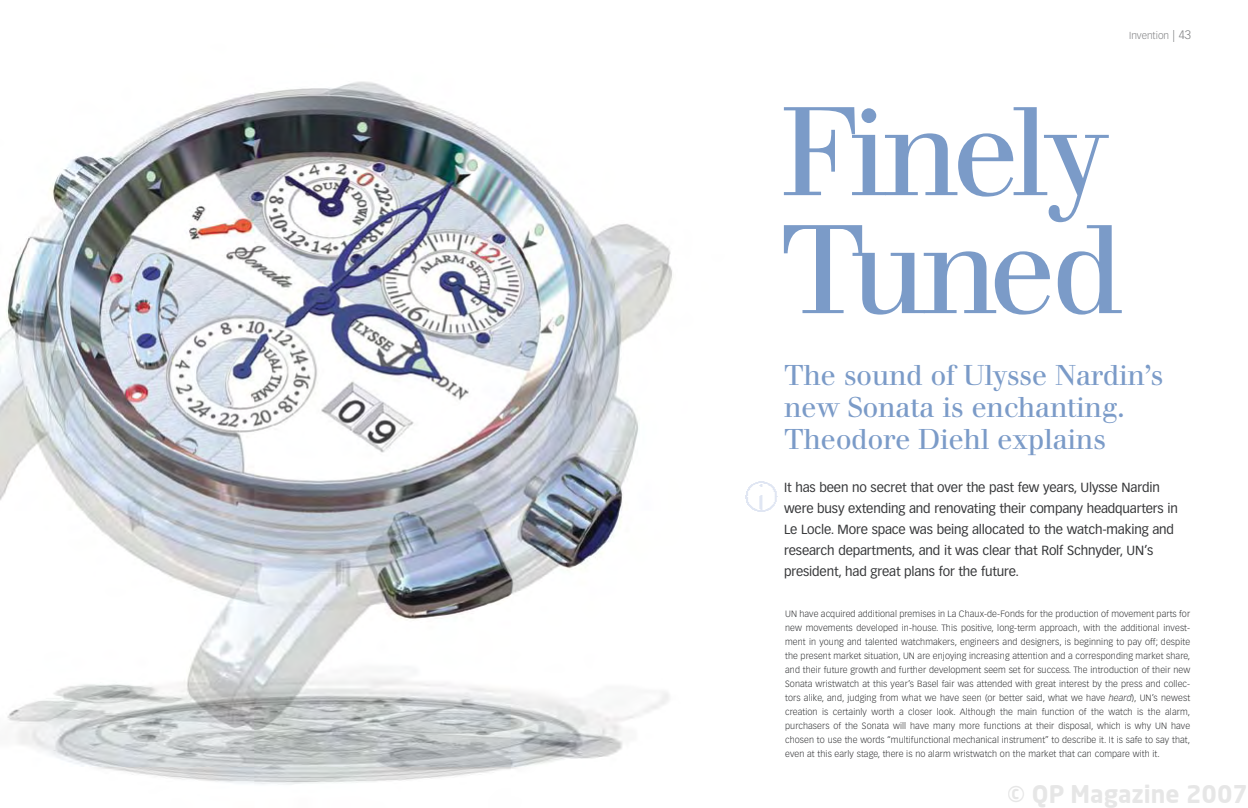
<style>
.page{position:relative;width:1248px;height:808px;background:#fff}
.page>*{position:absolute;margin:0;border:0;box-sizing:border-box;transform-origin:0 0}
.t1{font:123px/118px "Walbaum";letter-spacing:-.045em;color:#7b9bc8}
.t2{font:28px/32px "Walbaum";letter-spacing:-.015em;color:#7b9bc8}
.t3{font:700 24px "Neo Sans";color:rgb(0 0 0/.1)}
.t4{font:13px/21px "Vectora LH";letter-spacing:-.01em;color:#363739}
.t5{font:300 10px "Vectora LH";color:#818284}
.t6{font:300 9px/14px "Vectora LH";letter-spacing:.01em;color:#363739;text-align:justify}
.s1{font-size:12px}
.s2{font-style:italic}
</style>
<div class="page">
<img style="left:0;top:81px;width:758px;height:704px">
<img style="left:744px;top:481px;width:34px;height:30px">
<p class="t5" style="left:1128px;top:31px;width:63px">Invention <span class="s1">| 43</span></p>
<h1 class="t1" style="left:779px;top:105px;width:346px">Finely<br>Tuned</h1>
<h2 class="t2" style="left:784px;top:362px;width:380px">The sound of Ulysse Nardin’s new Sonata is enchanting.<br>Theodore Diehl explains</h2>
<p class="t4" style="left:784px;top:477px;width:395px">It has been no secret that over the past few years, Ulysse Nardin were busy extending and renovating their company headquarters in Le Locle. More space was being allocated to the watch-making and research departments, and it was clear that Rolf Schnyder, UN’s president, had great plans for the future.</p>
<p class="t6" style="left:785px;top:607px;width:406px">UN have acquired additional premises in La Chaux-de-Fonds for the production of movement parts for new movements developed in-house. This positive, long-term approach, with the additional invest&shy;ment in young and talented watchmakers, engineers and designers, is beginning to pay off; despite the present market situation, UN are enjoying increasing attention and a corresponding market share, and their future growth and further development seem set for success. The introduction of their new Sonata wristwatch at this year’s Basel fair was attended with great interest by the press and collec&shy;tors alike, and, judging from what we have seen (or better said, what we have <span class="s2">heard</span>), UN’s newest creation is certainly worth a closer look. Although the main function of the watch is the alarm, purchasers of the Sonata will have many more functions at their disposal, which is why UN have chosen to use the words “multifunctional mechanical instrument” to describe it. It is safe to say that, even at this early stage, there is no alarm wristwatch on the market that can compare with it.</p>
<h3 class="t3" style="left:1007px;top:778px;width:242px">© QP Magazine 2007</h3>
</div>
